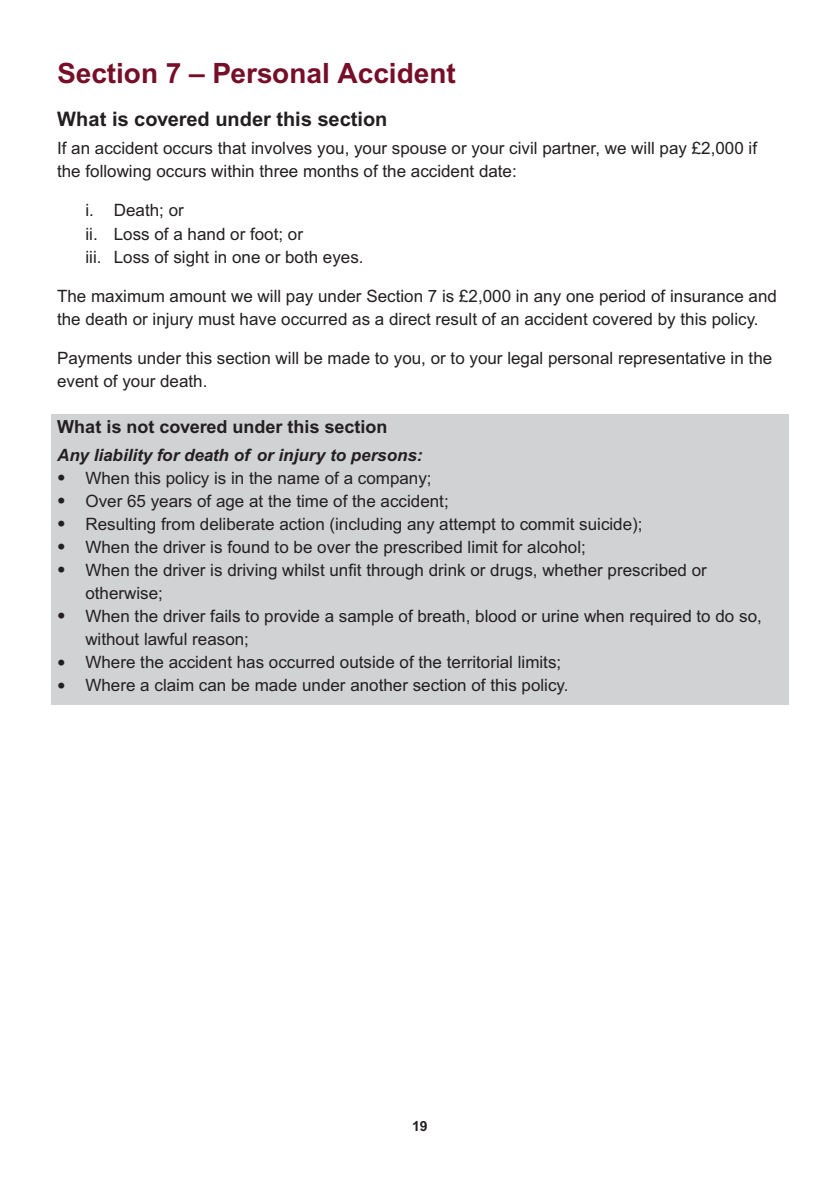
<style>
.page{position:relative;width:840px;height:1191px;background:#fff}
.page>*{position:absolute;margin:0;border:0;box-sizing:border-box;transform-origin:0 0}
.t1{font:700 28px "Arial";color:#770e28}
.t2{font:700 20px "Arial";color:#231f20}
.t3{font:700 18px "Arial";color:#231f20}
.t4{font:17px/23px "Arial";color:#231f20}
.t5{font:italic 700 17px "Arial";color:#231f20}
.t6{font:700 14px "Arial";color:#231f20}
.s1{font-size:24px}
</style>
<div class="page">
<div style="left:51px;top:413px;width:737px;height:291px;background:#d1d2d4"></div>
<h1 class="t1" style="left:57px;top:63px;width:400px">Section 7 – Personal Accident</h1>
<p class="t2" style="left:57px;top:111px;width:332px">What is covered under this section</p>
<p class="t4" style="left:57px;top:137px;width:701px">If an accident occurs that involves you, your spouse or your civil partner, we will pay £2,000 if the following occurs within three months of the accident date:</p>
<p class="t4" style="left:85px;top:199px;width:279px">i. Death; or<br>ii. Loss of a hand or foot; or<br>iii. Loss of sight in one or both eyes.</p>
<p class="t4" style="left:57px;top:284px;width:721px">The maximum amount we will pay under Section 7 is £2,000 in any one period of insurance and the death or injury must have occurred as a direct result of an accident covered by this policy.</p>
<p class="t4" style="left:57px;top:346px;width:716px">Payments under this section will be made to you, or to your legal personal representative in the event of your death.</p>
<p class="t3" style="left:57px;top:420px;width:331px">What is not covered under this section</p>
<p class="t5" style="left:57px;top:445px;width:367px">Any liability for death of or injury to persons:</p>
<p class="t4" style="left:57px;top:467px;width:376px"><span class="s1">•</span> When this policy is in the name of a company;</p>
<p class="t4" style="left:57px;top:490px;width:393px"><span class="s1">•</span> Over 65 years of age at the time of the accident;</p>
<p class="t4" style="left:57px;top:513px;width:586px"><span class="s1">•</span> Resulting from deliberate action (including any attempt to commit suicide);</p>
<p class="t4" style="left:57px;top:536px;width:530px"><span class="s1">•</span> When the driver is found to be over the prescribed limit for alcohol;</p>
<p class="t4" style="left:85px;top:559px;width:622px;text-indent:-28px"><span class="s1">•</span> When the driver is driving whilst unfit through drink or drugs, whether prescribed or otherwise;</p>
<p class="t4" style="left:85px;top:605px;width:677px;text-indent:-28px"><span class="s1">•</span> When the driver fails to provide a sample of breath, blood or urine when required to do so, without lawful reason;</p>
<p class="t4" style="left:57px;top:651px;width:505px"><span class="s1">•</span> Where the accident has occurred outside of the territorial limits;</p>
<p class="t4" style="left:57px;top:674px;width:512px"><span class="s1">•</span> Where a claim can be made under another section of this policy.</p>
<p class="t6" style="left:412px;top:1121px;width:17px">19</p>
</div>
